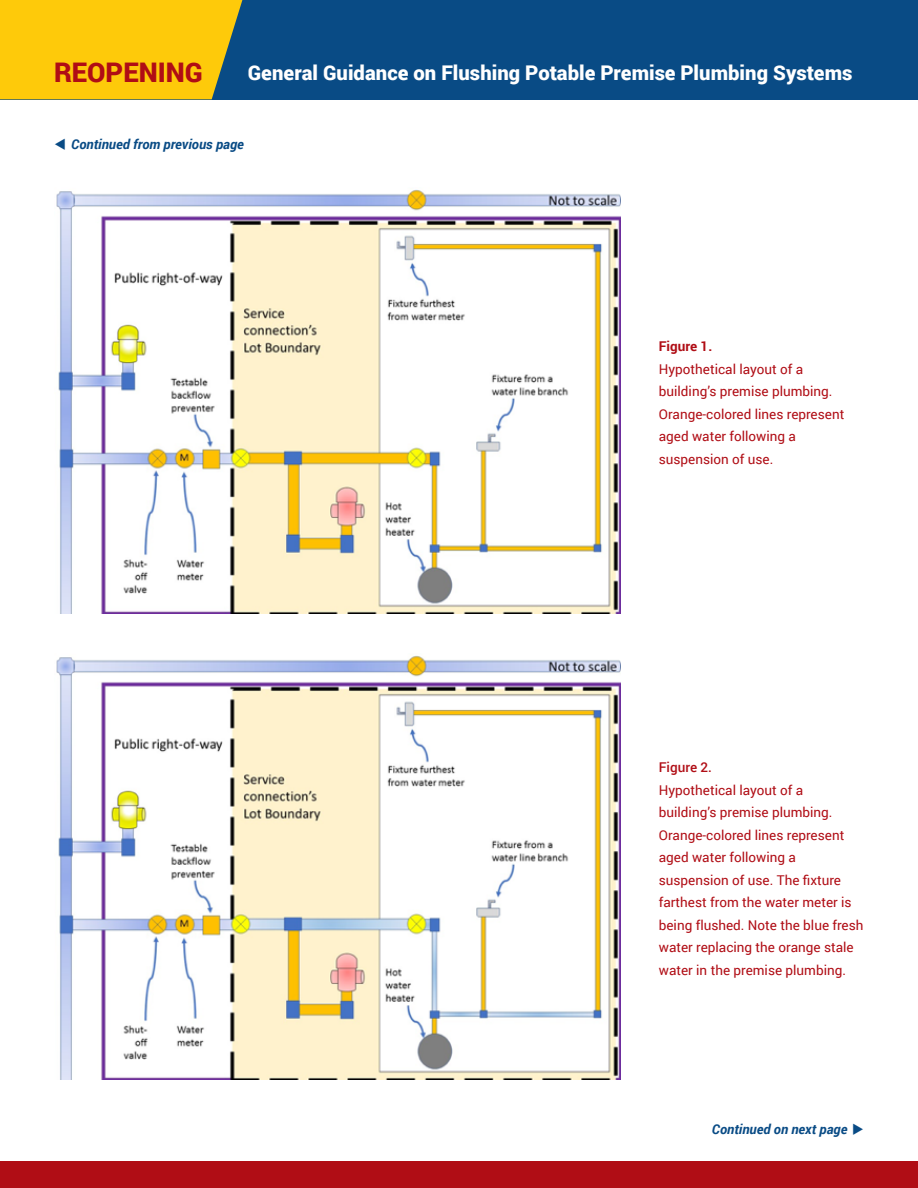
<style>
.page{position:relative;width:918px;height:1188px;background:#fff}
.page>*{position:absolute;margin:0;border:0;box-sizing:border-box;transform-origin:0 0}
.t1{font:900 27px "Roboto";color:#b00d15}
.t2{font:900 20.25px "Roboto";color:#fff}
.t3{font:13.5px/22.5px "Roboto";color:#b00d15}
.t4{font:italic 700 13.5px "Roboto";color:#094b85}
.t5{font:700 13.5px "Roboto";color:#b00d15}
.t6{font:500 13.5px "Roboto";color:#b00d15}
</style>
<div class="page">
<div style="left:0;top:1161px;width:918px;height:27px;background:#b00d15"></div>
<div style="left:0;top:0;width:918px;height:99px;background:#094b85"></div>
<div style="left:0;top:0;width:242px;height:99px;background:#feca0a"></div>
<img style="left:56px;top:189px;width:565px;height:424px">
<img style="left:56px;top:655px;width:565px;height:424px">
<p class="t1" style="left:54px;top:53px;width:150px">REOPENING</p>
<p class="t2" style="left:248px;top:59px;width:606px">General Guidance on Flushing Potable Premise Plumbing Systems</p>
<p class="t4" style="left:54px;top:135px;width:191px">▼ Continued from previous page</p>
<p class="t5" style="left:659px;top:337px;width:55px">Figure 1.</p>
<p class="t3" style="left:659px;top:357px;width:187px">Hypothetical layout of a building’s premise plumbing.<br>Orange-colored lines represent aged water following a suspension of use.</p>
<p class="t6" style="left:659px;top:758px;width:55px">Figure 2.</p>
<p class="t3" style="left:659px;top:778px;width:206px">Hypothetical layout of a building’s premise plumbing.<br>Orange-colored lines represent aged water following a suspension of use. The fixture farthest from the water meter is being flushed. Note the blue fresh water replacing the orange stale water in the premise plumbing.</p>
<p class="t4" style="left:712px;top:1120px;width:154px">Continued on next page ◆</p>
</div>
